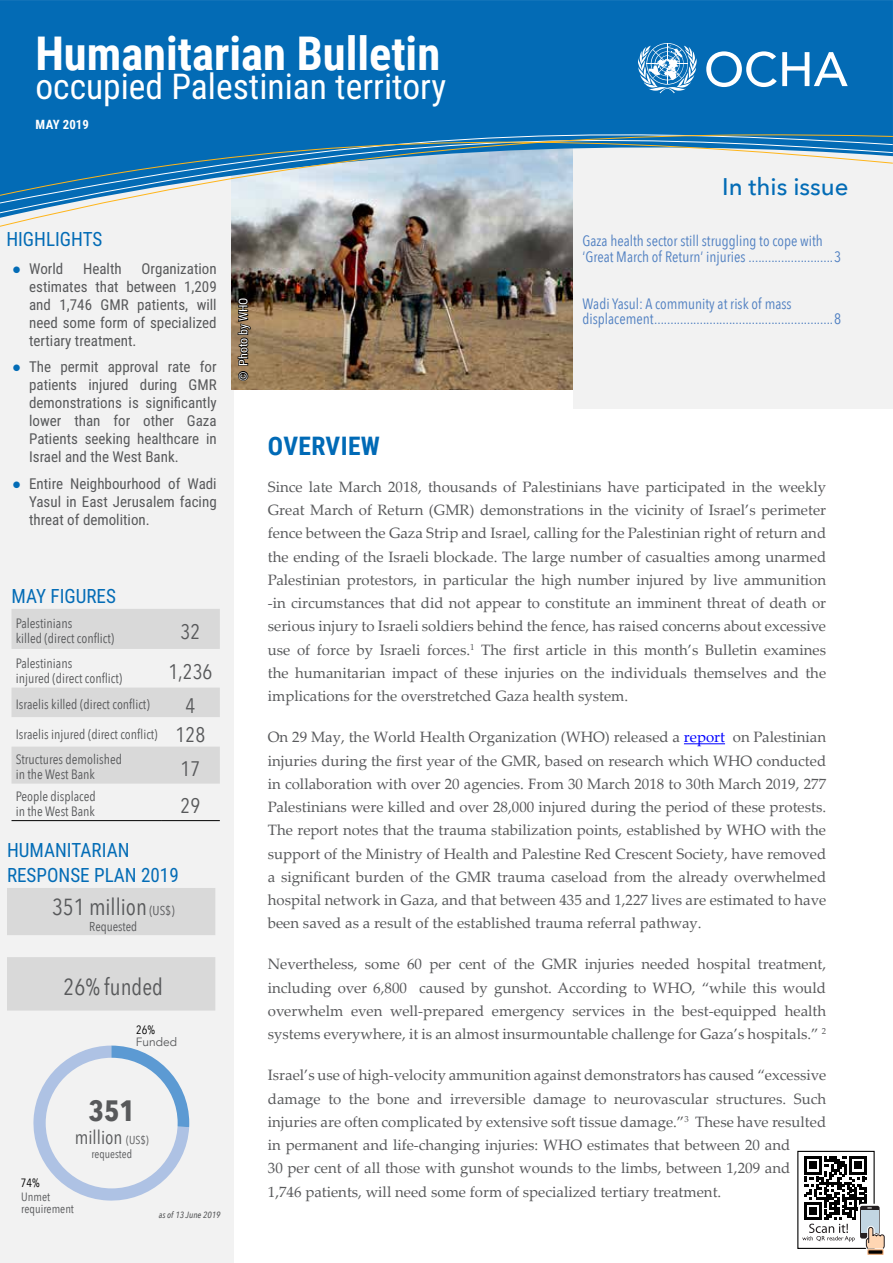
<style>
.page{position:relative;width:893px;height:1263px;background:#fff}
.page>*{position:absolute;margin:0;border:0;box-sizing:border-box;transform-origin:0 0}
.t1{font:700 46.5px "Roboto Condensed";color:#fff}
.t2{font:35.55px "Roboto Condensed";color:#fff}
.t3{font:700 29.4px "Avenir Next Condensed";color:#58595b}
.t4{font:700 25.5px "Roboto Condensed";letter-spacing:.015em;color:#006ab6}
.t5{font:500 24px "Avenir Next";color:#036cb6}
.t6{font:23.25px "Avenir Next Condensed";color:#58595b}
.t7{font:21px "Avenir Next Condensed";color:#58595b}
.t8{font:19.65px/25px "Roboto Condensed";color:#036cb6}
.t9{font:19.05px "Avenir Next Condensed";color:#58595b}
.t10{font:15px/23.2px "Palatino Linotype";color:#58595b;text-align:justify}
.t11{font:15px/18px "Roboto Condensed";color:#58595b;text-align:justify}
.t12{font:15px/15.3px "Avenir Next Condensed";color:#4f7fc1}
.t13{font:13.5px/15px "Avenir Next Condensed";color:#58595b}
.t14{font:12.9px "Avenir Next Condensed";color:#58595b}
.t15{font:700 12.75px "Roboto Condensed";color:#fff}
.t16{font:12px/12px "Avenir Next Condensed";color:#58595b}
.t17{font:12px "Roboto Condensed";color:#fff}
.t18{font:12px "Avenir";color:#58595b}
.t19{font:12px "Avenir Next Condensed";color:#000}
.t20{font:11.55px "Avenir Next Condensed";color:#58595b}
.t21{font:italic 500 9px "Avenir Next Condensed";color:#58595b}
.s1{font-family:"Palatino Linotype";color:#036cb6}
.s2{font-size:21px}
.s3{font-size:12.9px}
.s4{font-size:11.55px}
.s5{color:#00f}
</style>
<div class="page">
<div style="left:0;top:23px;width:234px;height:1240px;background:#f2f2f2"></div>
<hr style="left:684px;top:743px;width:41px;height:1px;background:#00f">
<img style="left:232px;top:227px;width:341px;height:163px">
<div style="left:797px;top:1151px;width:78px;height:98px;background:#fff;border:1px solid #000"></div>
<svg style="left:867px;top:1252px;width:17px;height:3px"></svg>
<svg style="left:868px;top:1252px;width:15px;height:2px"></svg>
<svg style="left:802px;top:1156px;width:83px;height:96px"></svg>
<div style="left:573px;top:115px;width:320px;height:293px;background:#f2f2f2"></div>
<div style="left:0;top:0;width:893px;height:123px;background:#036bb5"></div>
<svg style="left:0;top:123px;width:893px;height:104px"></svg>
<svg style="left:706px;top:51px;width:142px;height:36px"></svg>
<svg style="left:638px;top:43px;width:59px;height:50px"></svg>
<svg style="left:12px;top:609px;width:208px;height:175px"></svg>
<hr style="left:12px;top:820px;width:149px;height:1px;background:#000">
<hr style="left:161px;top:820px;width:59px;height:1px;background:#000">
<svg style="left:7px;top:888px;width:208px;height:122px"></svg>
<svg style="left:232px;top:297px;width:23px;height:85px;background:#6c583f"></svg>
<svg style="left:33px;top:1045px;width:156px;height:156px"></svg>
<div style="left:46px;top:1058px;width:132px;height:130px;background:#f2f2f2;border-radius:50%"></div>
<h1 class="t1" style="left:35px;top:20px;width:406px">Humanitarian Bulletin</h1>
<h2 class="t2" style="left:35px;top:62px;width:412px">occupied Palestinian territory</h2>
<p class="t15" style="left:35px;top:116px;width:55px">MAY 2019</p>
<h3 class="t5" style="left:722px;top:172px;width:128px">In this issue</h3>
<h3 class="t8" style="left:6px;top:226px;width:98px">HIGHLIGHTS</h3>
<p class="t11" style="left:12px;top:259px;width:53px"><span class="s1">●</span> World</p>
<p class="t11" style="left:83px;top:259px;width:40px">Health</p>
<p class="t11" style="left:29px;top:259px;width:189px;text-indent:112px">Organization estimates that between 1,209 and 1,746 GMR patients, will need some form of specialized tertiary treatment.</p>
<p class="t11" style="left:29px;top:357px;width:189px;text-indent:-17px"><span class="s1">●</span> The permit approval rate for patients injured during GMR demonstrations is significantly lower than for other Gaza Patients seeking healthcare in Israel and the West Bank.</p>
<p class="t11" style="left:29px;top:474px;width:189px;text-indent:-17px"><span class="s1">●</span> Entire Neighbourhood of Wadi Yasul in East Jerusalem facing threat of demolition.</p>
<h3 class="t8" style="left:12px;top:583px;width:106px">MAY FIGURES</h3>
<p class="t13" style="left:16px;top:615px;width:100px">Palestinians<br>killed (direct conflict)</p>
<h3 class="t7" style="left:181px;top:614px;width:21px">32</h3>
<p class="t13" style="left:16px;top:655px;width:108px">Palestinians<br>injured (direct conflict)</p>
<h3 class="t7" style="left:168px;top:653px;width:46px">1,236</h3>
<p class="t13" style="left:16px;top:696px;width:135px">Israelis killed (direct conflict)</p>
<h3 class="t7" style="left:185px;top:687px;width:11px">4</h3>
<p class="t13" style="left:16px;top:720px;width:191px;line-height:25.8px">Israelis injured (direct conflict) <span class="s2">128<br></span>Structures demolished</p>
<p class="t13" style="left:16px;top:766px;width:81px">in the West Bank</p>
<h3 class="t7" style="left:181px;top:750px;width:21px">17</h3>
<p class="t13" style="left:16px;top:788px;width:81px">People displaced in the West Bank</p>
<h3 class="t7" style="left:181px;top:787px;width:21px">29</h3>
<h3 class="t8" style="left:7px;top:837px;width:173px">HUMANITARIAN<br>RESPONSE PLAN 2019</h3>
<h3 class="t6" style="left:52px;top:887px;width:124px">351 million <span class="s3">(US$)</span></h3>
<p class="t14" style="left:89px;top:915px;width:50px">Requested</p>
<h3 class="t6" style="left:64px;top:967px;width:101px">26% funded</h3>
<p class="t19" style="left:136px;top:1020px;width:20px">26%</p>
<p class="t18" style="left:136px;top:1034px;width:43px">Funded</p>
<p class="t19" style="left:21px;top:1172px;width:20px">74%</p>
<h3 class="t3" style="left:89px;top:1093px;width:48px">351</h3>
<p class="t9" style="left:75px;top:1121px;width:75px">million <span class="s4">(US$)</span></p>
<p class="t20" style="left:91px;top:1144px;width:42px">requested</p>
<p class="t16" style="left:21px;top:1190px;width:54px">Unmet requirement</p>
<p class="t21" style="left:159px;top:1209px;width:63px">as of 13 June 2019</p>
<p class="t17" style="left:235px;top:381px;width:84px;rotate:-90deg">© Photo by WHO</p>
<p class="t12" style="left:583px;top:233px;width:260px">Gaza health sector still struggling to cope with ‘Great March of Return’ injuries ..........................3</p>
<p class="t12" style="left:583px;top:295px;width:260px">Wadi Yasul: A community at risk of mass displacement.......................................................8</p>
<h3 class="t4" style="left:268px;top:428px;width:114px">OVERVIEW</h3>
<p class="t10" style="left:268px;top:474px;width:560px">Since late March 2018, thousands of Palestinians have participated in the weekly Great March of Return (GMR) demonstrations in the vicinity of Israel’s perimeter fence between the Gaza Strip and Israel, calling for the Palestinian right of return and the ending of the Israeli blockade. The large number of casualties among unarmed Palestinian protestors, in particular the high number injured by live ammunition -in circumstances that did not appear to constitute an imminent threat of death or serious injury to Israeli soldiers behind the fence, has raised concerns about excessive use of force by Israeli forces.<sup>1</sup> The first article in this month’s Bulletin examines the humanitarian impact of these injuries on the individuals themselves and the implications for the overstretched Gaza health system.</p>
<p class="t10" style="left:268px;top:725px;width:560px">On 29 May, the World Health Organization (WHO) released a <span class="s5">report</span> on Palestinian injuries during the first year of the GMR, based on research which WHO conducted in collaboration with over 20 agencies. From 30 March 2018 to 30th March 2019, 277<br>Palestinians were killed and over 28,000 injured during the period of these protests.<br>The report notes that the trauma stabilization points, established by WHO with the support of the Ministry of Health and Palestine Red Crescent Society, have removed a significant burden of the GMR trauma caseload from the already overwhelmed hospital network in Gaza, and that between 435 and 1,227 lives are estimated to have been saved as a result of the established trauma referral pathway.</p>
<p class="t10" style="left:268px;top:952px;width:560px">Nevertheless, some 60 per cent of the GMR injuries needed hospital treatment, including over 6,800 caused by gunshot. According to WHO, “while this would overwhelm even well-prepared emergency services in the best-equipped health systems everywhere, it is an almost insurmountable challenge for Gaza’s hospitals.” <sup>2</sup></p>
<p class="t10" style="left:268px;top:1063px;width:560px;text-align:left">Israel’s use of high-velocity ammunition against demonstrators has caused “excessive damage to the bone and irreversible damage to neurovascular structures. Such injuries are often complicated by extensive soft tissue damage.”<sup>3</sup> These have resulted in permanent and life-changing injuries: WHO estimates that between 20 and<br>30 per cent of all those with gunshot wounds to the limbs, between 1,209 and 1,746 patients, will need some form of specialized tertiary treatment.</p>
</div>
